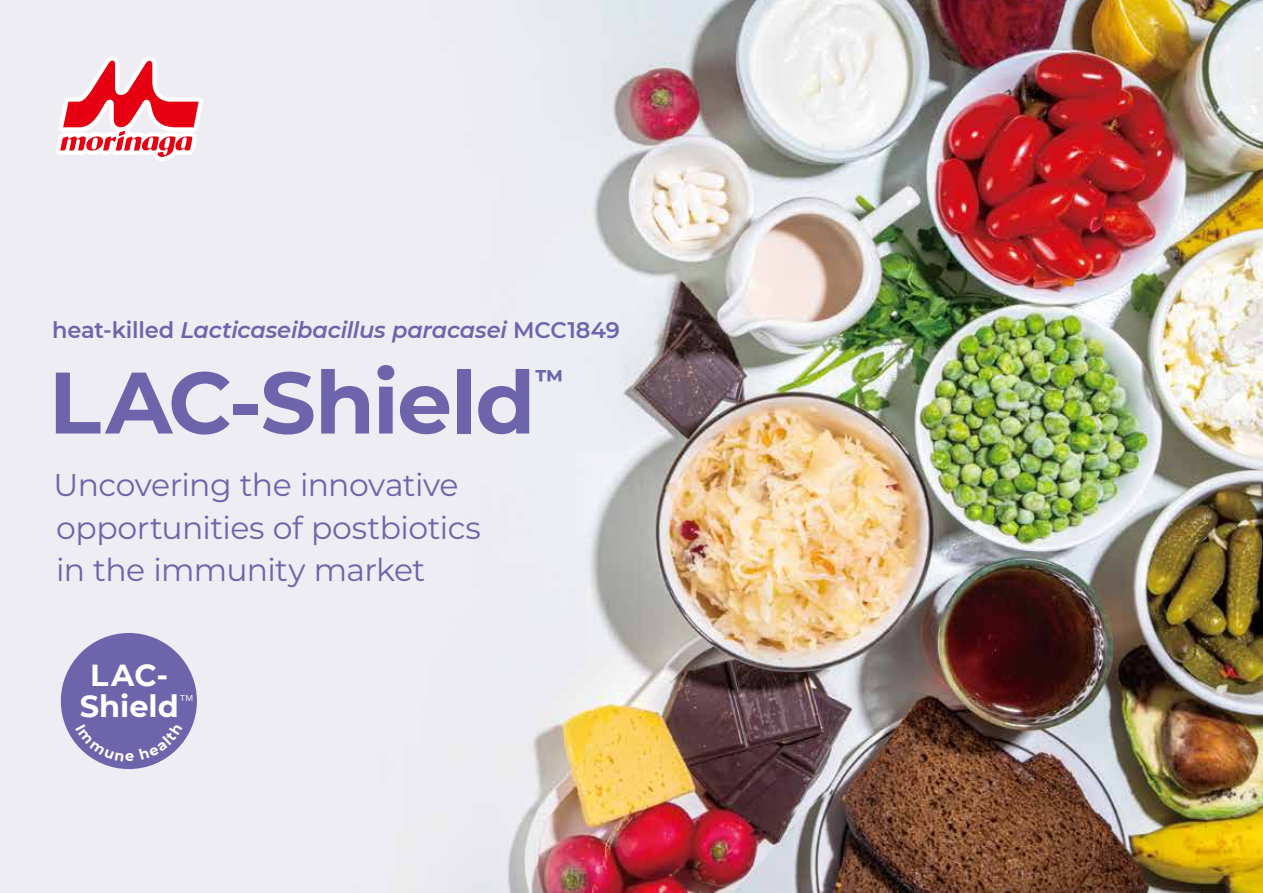
<style>
.page{position:relative;width:1263px;height:893px;background:#fff}
.page>*{position:absolute;margin:0;border:0;box-sizing:border-box;transform-origin:0 0}
.t1{font:700 87px "Montserrat";letter-spacing:-.02em;color:#6d64ab}
.t2{font:31.5px/42.3px "Montserrat";letter-spacing:-.02em;color:#6d64ab}
.t3{font:700 30.3px "Montserrat";color:#fff}
.t4{font:700 27px "Montserrat";color:#6d64ab}
.t5{font:italic 600 22.5px "Montserrat";letter-spacing:-.01em;color:#6d64ab}
.t6{font:8.55px "Avenir";color:#fff}
.s1{font-style:normal}
</style>
<div class="page">
<img style="left:0;top:0;width:1263px;height:893px">
<svg style="left:56px;top:56px;width:147px;height:105px"></svg>
<div style="left:61px;top:633px;width:136px;height:136px;background:#6d64ab;border-radius:50%"></div>
<svg style="left:75px;top:742px;width:108px;height:19px"></svg>
<p class="t5" style="left:52px;top:314px;width:569px"><span class="s1">heat-killed</span> Lacticaseibacillus paracasei <span class="s1">MCC1849</span></p>
<h1 class="t1" style="left:49px;top:340px;width:488px">LAC-Shield</h1>
<p class="t4" style="left:535px;top:359px;width:30px">™</p>
<p class="t2" style="left:54px;top:463px;width:429px">Uncovering the innovative opportunities of postbiotics in the immunity market</p>
<p class="t3" style="left:90px;top:653px;width:80px">LAC-</p>
<p class="t3" style="left:80px;top:685px;width:100px">Shield</p>
<p class="t6" style="left:180px;top:691px;width:14px">TM</p>
</div>
